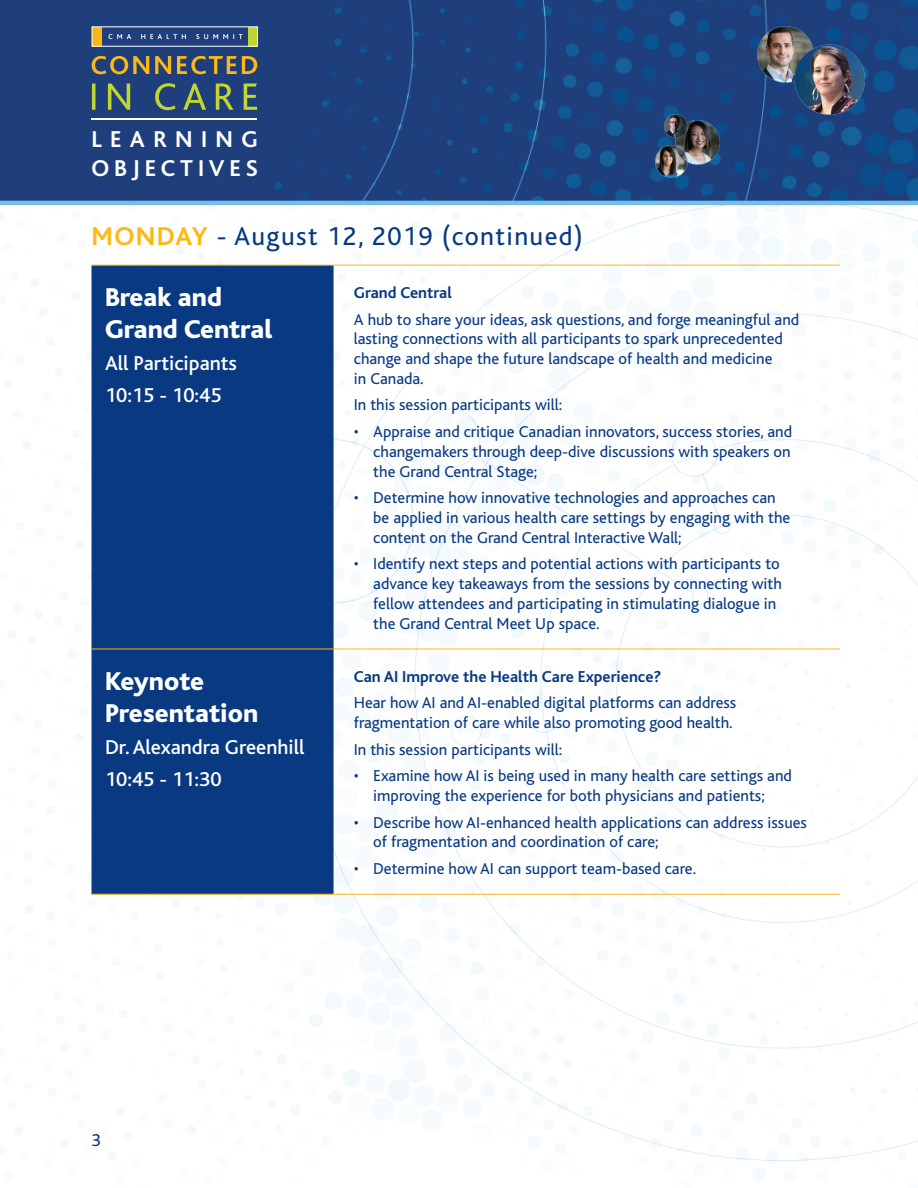
<style>
.page{position:relative;width:918px;height:1188px;background:#fff}
.page>*{position:absolute;margin:0;border:0;box-sizing:border-box;transform-origin:0 0}
.t1{font:800 27px/32.4px "Bliss";color:#fff}
.t2{font:27px "Bliss";letter-spacing:.05em;color:#083981}
.t3{font:700 24px/28.8px "Bliss";letter-spacing:.2em;color:#fff}
.t4{font:500 21px/32px "Bliss";color:#fff}
.t5{font:18px "Bliss";color:#083981}
.t6{font:16.5px/19.8px "Bliss";color:#083981}
.t7{font:700 16.5px "Bliss";color:#083981}
.s1{font-weight:700;color:#fcb814}
</style>
<div class="page">
<img style="left:0;top:205px;width:918px;height:975px">
<img style="left:0;top:0;width:918px;height:201px">
<img style="left:655px;top:115px;width:64px;height:62px">
<img style="left:757px;top:26px;width:107px;height:89px">
<hr style="left:0;top:201px;width:918px;height:4px;background:#78bde8">
<svg style="left:92px;top:56px;width:165px;height:18px;background:#736d53"></svg>
<svg style="left:92px;top:83px;width:165px;height:27px;background:#486568"></svg>
<hr style="left:92px;top:118px;width:165px;height:1px;background:#fff">
<div style="left:102px;top:27px;width:146px;height:19px;background:#1f3f7c"></div>
<svg style="left:108px;top:34px;width:135px;height:5px"></svg>
<div style="left:92px;top:27px;width:10px;height:19px;background:#f9b716"></div>
<div style="left:248px;top:27px;width:9px;height:19px;background:#bed630"></div>
<div style="left:92px;top:266px;width:242px;height:628px;background:#083981"></div>
<hr style="left:92px;top:265px;width:242px;height:1px;background:#fcb814">
<hr style="left:334px;top:265px;width:506px;height:1px;background:#fcb814">
<hr style="left:92px;top:649px;width:242px;height:1px;background:#fcb814">
<hr style="left:334px;top:649px;width:506px;height:1px;background:#fcb814">
<hr style="left:92px;top:894px;width:242px;height:1px;background:#fcb814">
<hr style="left:334px;top:894px;width:506px;height:1px;background:#fcb814">
<h2 class="t3" style="left:92px;top:125px;width:168px">LEARNING<br>OBJECTIVES</h2>
<h1 class="t2" style="left:92px;top:222px;width:493px"><span class="s1">MONDAY</span> - August 12, 2019 (continued)</h1>
<h1 class="t1" style="left:105px;top:282px;width:169px">Break and<br>Grand Central</h1>
<p class="t4" style="left:105px;top:348px;width:134px">All Participants<br>10:15 - 10:45</p>
<h1 class="t1" style="left:105px;top:665px;width:155px">Keynote<br>Presentation</h1>
<p class="t4" style="left:105px;top:732px;width:201px">Dr. Alexandra Greenhill<br>10:45 - 11:30</p>
<p class="t7" style="left:354px;top:284px;width:100px">Grand Central</p>
<p class="t6" style="left:354px;top:310px;width:447px">A hub to share your ideas, ask questions, and forge meaningful and lasting connections with all participants to spark unprecedented change and shape the future landscape of health and medicine<br>in Canada.</p>
<p class="t6" style="left:354px;top:395px;width:210px">In this session participants will:</p>
<p class="t6" style="left:373px;top:422px;width:420px;text-align:justify;text-indent:-20px">• Appraise and critique Canadian innovators, success stories, and changemakers through deep-dive discussions with speakers on the Grand Central Stage;</p>
<p class="t6" style="left:373px;top:488px;width:419px;text-indent:-20px">• Determine how innovative technologies and approaches can be applied in various health care settings by engaging with the content on the Grand Central Interactive Wall;</p>
<p class="t6" style="left:373px;top:554px;width:410px;text-indent:-20px">• Identify next steps and potential actions with participants to advance key takeaways from the sessions by connecting with fellow attendees and participating in stimulating dialogue in the Grand Central Meet Up space.</p>
<p class="t7" style="left:354px;top:668px;width:309px">Can AI Improve the Health Care Experience?</p>
<p class="t6" style="left:354px;top:693px;width:384px">Hear how AI and AI-enabled digital platforms can address fragmentation of care while also promoting good health.</p>
<p class="t6" style="left:354px;top:740px;width:210px">In this session participants will:</p>
<p class="t6" style="left:354px;top:766px;width:440px;text-align:center">• Examine how AI is being used in many health care settings and improving the experience for both physicians and patients;</p>
<p class="t6" style="left:373px;top:813px;width:435px;text-indent:-20px">• Describe how AI-enhanced health applications can address issues of fragmentation and coordination of care;</p>
<p class="t6" style="left:354px;top:859px;width:344px">• Determine how AI can support team-based care.</p>
<p class="t5" style="left:92px;top:1131px;width:11px">3</p>
</div>
